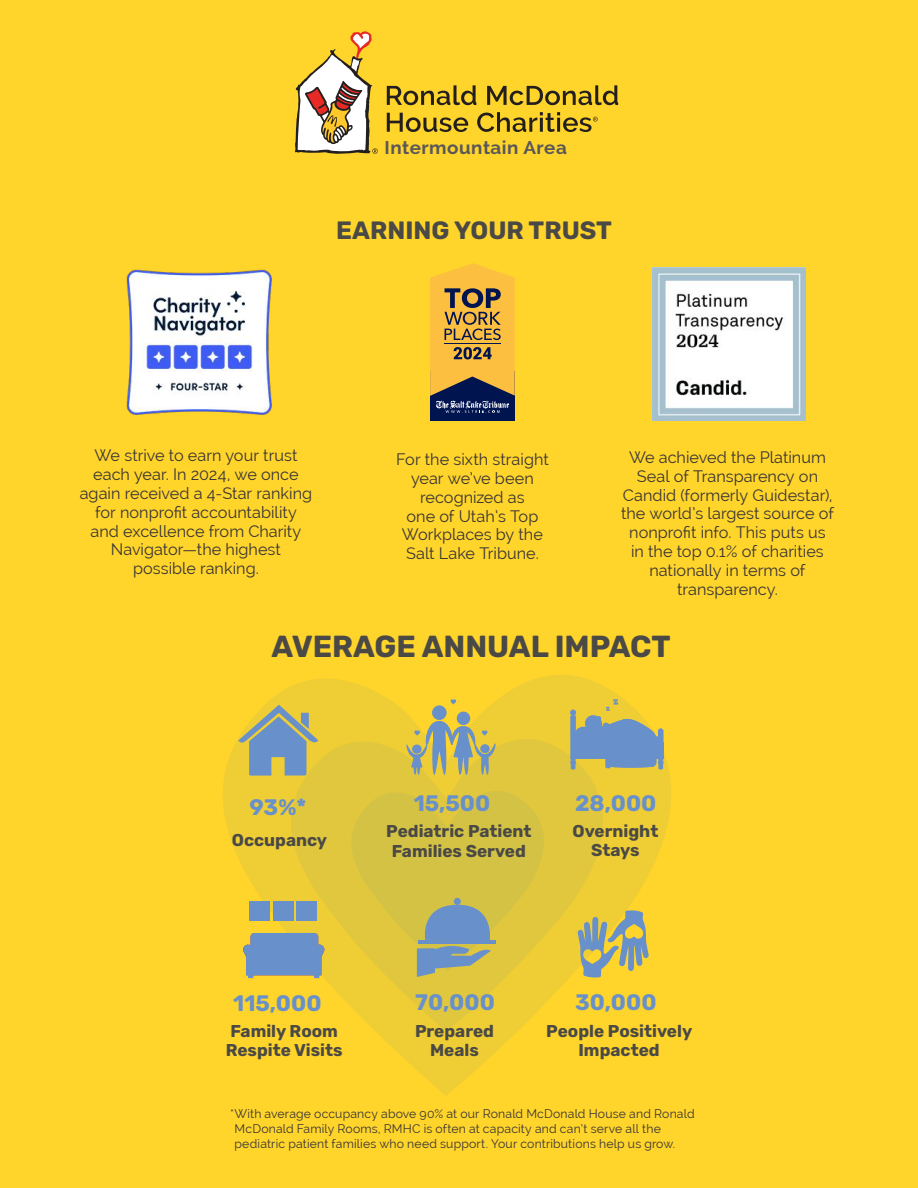
<style>
.page{position:relative;width:918px;height:1188px;background:#ffd42b}
.page>*{position:absolute;margin:0;border:0;box-sizing:border-box;transform-origin:0 0}
.t1{font:700 30.45px "Rubik";color:#4a4946}
.t2{font:700 25.05px "Rubik";color:#4a4946}
.t3{font:700 22.35px "Rubik";color:#6890cb}
.t4{font:700 18.45px "Raleway";letter-spacing:.025em;color:#5a5758}
.t5{font:700 17.1px/19px "Rubik";color:#4a4946;text-align:center}
.t6{font:16.2px/18.8px "Raleway";color:#393535;text-align:center}
.t7{font:12.3px/15.3px "Raleway";letter-spacing:.015em;color:#393535}
</style>
<div class="page">
<svg style="left:294px;top:31px;width:84px;height:123px"></svg>
<svg style="left:387px;top:85px;width:89px;height:20px"></svg>
<svg style="left:487px;top:85px;width:131px;height:20px"></svg>
<svg style="left:387px;top:113px;width:81px;height:19px"></svg>
<svg style="left:477px;top:112px;width:121px;height:20px"></svg>
<img style="left:126px;top:269px;width:146px;height:146px">
<svg style="left:223px;top:675px;width:448px;height:420px"></svg>
<svg style="left:289px;top:737px;width:315px;height:295px;fill:#e0c73d"></svg>
<svg style="left:243px;top:933px;width:84px;height:45px;background:#7e99b1"></svg>
<div style="left:249px;top:901px;width:20px;height:20px;background:#6890cb"></div>
<div style="left:273px;top:901px;width:20px;height:20px;background:#6890cb"></div>
<div style="left:297px;top:901px;width:20px;height:20px;background:#6890cb"></div>
<svg style="left:238px;top:705px;width:80px;height:71px"></svg>
<div style="left:432px;top:705px;width:15px;height:15px;background:#6890cb;border-radius:50%"></div>
<div style="left:457px;top:712px;width:13px;height:13px;background:#6890cb;border-radius:50%"></div>
<svg style="left:406px;top:721px;width:91px;height:54px"></svg>
<svg style="left:451px;top:699px;width:5px;height:6px"></svg>
<svg style="left:570px;top:699px;width:94px;height:70px"></svg>
<svg style="left:350px;top:789px;width:195px;height:188px;background:#cebf4e"></svg>
<svg style="left:578px;top:910px;width:71px;height:68px"></svg>
<div style="left:430px;top:371px;width:85px;height:49px;background:#001450"></div>
<svg style="left:430px;top:263px;width:85px;height:150px"></svg>
<img style="left:652px;top:267px;width:153px;height:153px">
<p class="t4" style="left:385px;top:137px;width:184px">Intermountain Area</p>
<h2 class="t2" style="left:336px;top:216px;width:277px">EARNING YOUR TRUST</h2>
<p class="t6" style="left:80px;top:446px;width:234px">We strive to earn your trust each year. In 2024, we once again received a 4-Star ranking for nonprofit accountability and excellence from Charity<br>Navigator—the highest possible ranking.</p>
<p class="t6" style="left:621px;top:448px;width:214px">We achieved the Platinum<br>Seal of Transparency on<br>Candid (formerly Guidestar), the world’s largest source of nonprofit info. This puts us in the top 0.1% of charities nationally in terms of transparency.</p>
<p class="t6" style="left:396px;top:450px;width:154px">For the sixth straight year we’ve been recognized as<br>one of Utah’s Top<br>Workplaces by the<br>Salt Lake Tribune.</p>
<h1 class="t1" style="left:272px;top:628px;width:401px">AVERAGE ANNUAL IMPACT</h1>
<h3 class="t3" style="left:249px;top:795px;width:58px">93%*</h3>
<h3 class="t3" style="left:414px;top:790px;width:78px">15,500</h3>
<h3 class="t3" style="left:575px;top:790px;width:83px">28,000</h3>
<p class="t5" style="left:232px;top:831px;width:97px">Occupancy</p>
<p class="t5" style="left:386px;top:823px;width:147px">Pediatric Patient<br>Families Served</p>
<p class="t5" style="left:573px;top:822px;width:87px">Overnight<br>Stays</p>
<h3 class="t3" style="left:233px;top:990px;width:90px">115,000</h3>
<h3 class="t3" style="left:415px;top:989px;width:81px">70,000</h3>
<h3 class="t3" style="left:575px;top:989px;width:83px">30,000</h3>
<p class="t5" style="left:226px;top:1022px;width:118px;text-align:left">Family Room<br>Respite Visits</p>
<p class="t5" style="left:415px;top:1022px;width:81px">Prepared<br>Meals</p>
<p class="t5" style="left:546px;top:1022px;width:148px">People Positively<br>Impacted</p>
<p class="t7" style="left:235px;top:1106px;width:462px;text-indent:-4px">*With average occupancy above 90% at our Ronald McDonald House and Ronald<br>McDonald Family Rooms, RMHC is often at capacity and can’t serve all the pediatric patient families who need support. Your contributions help us grow.</p>
</div>
